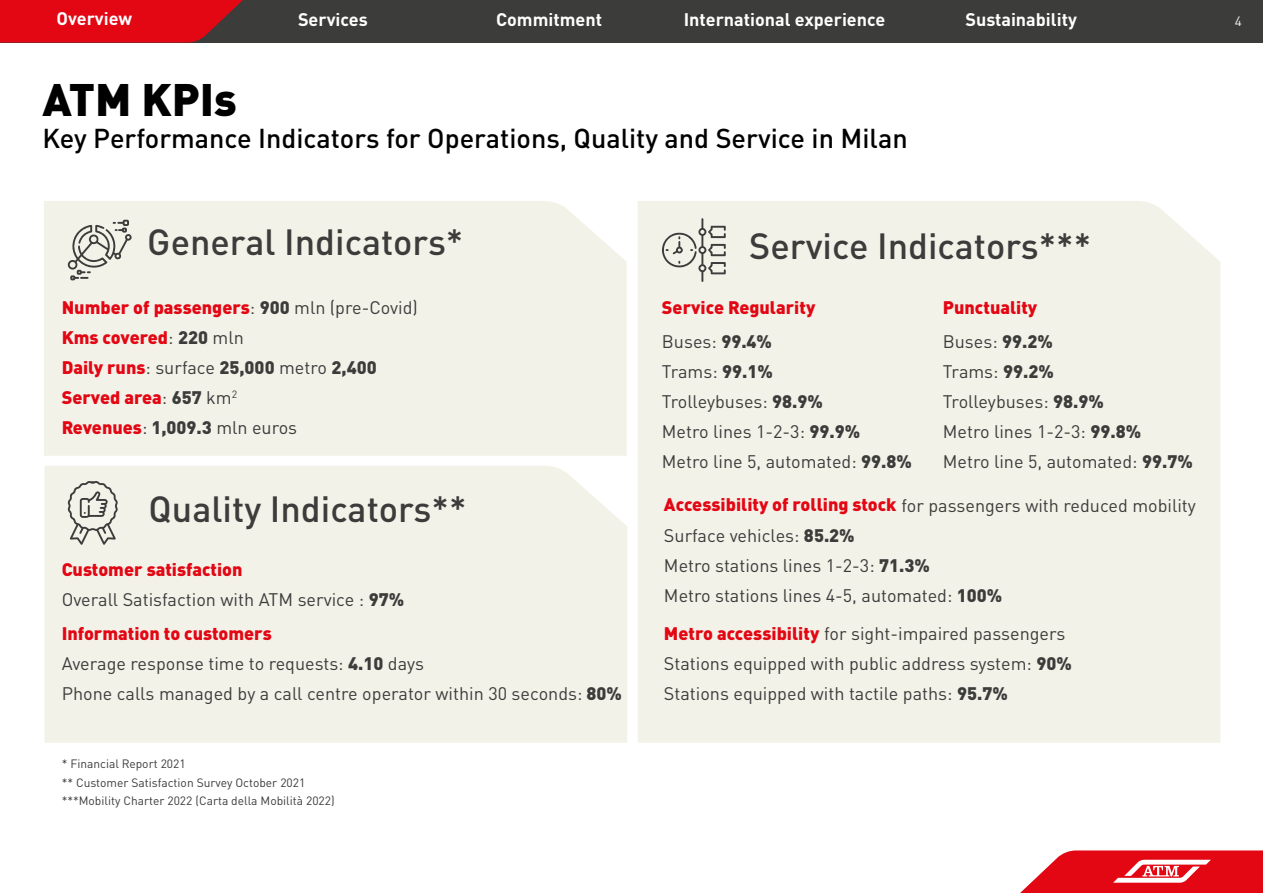
<style>
.page{position:relative;width:1263px;height:893px;background:#fff}
.page>*{position:absolute;margin:0;border:0;box-sizing:border-box;transform-origin:0 0}
.t1{font:900 45px "DIN Pro";color:#000}
.t2{font:500 36px "DIN Pro";color:#3c3c3b}
.t3{font:500 27px "DIN Pro";color:#000}
.t4{font:18px/30.2px "DIN Pro";color:#3c3c3b}
.t5{font:900 18px/30.2px "DIN Pro";color:#e30613}
.t6{font:700 18px "DIN Pro";color:#fff}
.t7{font:13.5px "DIN Pro";color:#f3f2e9}
.t8{font:12px/18.6px "DIN Pro";color:#3c3c3b}
.s1{font-weight:400;color:#3c3c3b}
.s2{color:#3c3c3b}
.s3{font-weight:900;color:#e30613}
.s4{font-weight:900}
</style>
<div class="page">
<svg style="left:1020px;top:850px;width:243px;height:43px"></svg>
<div style="left:0;top:0;width:1263px;height:43px;background:#3c3c3b"></div>
<div style="left:44px;top:466px;width:583px;height:277px;background:#f3f2e9"></div>
<div style="left:638px;top:201px;width:582px;height:542px;background:#f3f2e9"></div>
<div style="left:44px;top:201px;width:583px;height:255px;background:#f3f2e9"></div>
<svg style="left:0;top:0;width:243px;height:43px;background:#d10b17"></svg>
<svg style="left:67px;top:481px;width:51px;height:64px;background:#cacac2"></svg>
<svg style="left:662px;top:218px;width:64px;height:64px;background:#d3d2ca"></svg>
<svg style="left:68px;top:220px;width:64px;height:60px;background:#cccbc4"></svg>
<p class="t6" style="left:57px;top:3px;width:77px">Overview</p>
<p class="t6" style="left:298px;top:4px;width:71px">Services</p>
<p class="t6" style="left:496px;top:4px;width:108px">Commitment</p>
<p class="t6" style="left:684px;top:4px;width:203px">International experience</p>
<p class="t6" style="left:965px;top:4px;width:113px">Sustainability</p>
<h1 class="t1" style="left:43px;top:61px;width:196px">ATM KPIs</h1>
<h3 class="t3" style="left:43px;top:117px;width:867px">Key Performance Indicators for Operations, Quality and Service in Milan</h3>
<h2 class="t2" style="left:147px;top:213px;width:318px">General Indicators*</h2>
<p class="t5" style="left:62px;top:290px;width:358px">Number of passengers<span class="s1">:</span> <span class="s2">900</span> <span class="s1">mln (pre-Covid)<br></span>Kms covered<span class="s1">:</span> <span class="s2">220</span> <span class="s1">mln<br></span>Daily runs<span class="s1">: surface</span> <span class="s2">25,000</span> <span class="s1">metro</span> <span class="s2">2,400<br></span>Served area<span class="s1">:</span> <span class="s2">657</span> <span class="s1">km</span><sup>2<br></sup>Revenues<span class="s1">:</span> <span class="s2">1,009.3</span> <span class="s1">mln euros</span></p>
<h2 class="t2" style="left:149px;top:480px;width:319px">Quality Indicators**</h2>
<p class="t4" style="left:62px;top:552px;width:344px"><span class="s3">Customer satisfaction<br></span>Overall Satisfaction with ATM service : <span class="s4">97%</span></p>
<p class="t4" style="left:62px;top:617px;width:562px"><span class="s3">Information to customers<br></span>Average response time to requests: <span class="s4">4.10</span> days<br>Phone calls managed by a call centre operator within 30 seconds: <span class="s4">80%</span></p>
<p class="t8" style="left:62px;top:753px;width:274px">* Financial Report 2021<br>** Customer Satisfaction Survey October 2021 ***Mobility Charter 2022 (Carta della Mobilità 2022)</p>
<h2 class="t2" style="left:749px;top:216px;width:343px">Service Indicators***</h2>
<p class="t5" style="left:943px;top:288px;width:112px;line-height:34.3px">Punctuality<br><span class="s1">Buses:</span> <span class="s2">99.2%</span></p>
<p class="t4" style="left:943px;top:355px;width:251px">Trams: <span class="s4">99.2%<br></span>Trolleybuses: <span class="s4">98.9%<br></span>Metro lines 1-2-3: <span class="s4">99.8%<br></span>Metro line 5, automated: <span class="s4">99.7%</span></p>
<p class="t4" style="left:664px;top:488px;width:533px"><span class="s3">Accessibility of rolling stock</span> for passengers with reduced mobility Surface vehicles: <span class="s4">85.2%<br></span>Metro stations lines 1-2-3: <span class="s4">71.3%<br></span>Metro stations lines 4-5, automated: <span class="s4">100%</span></p>
<p class="t4" style="left:664px;top:616px;width:409px"><span class="s3">Metro accessibility</span> for sight-impaired passengers<br>Stations equipped with public address system: <span class="s4">90%<br></span>Stations equipped with tactile paths: <span class="s4">95.7%</span></p>
<p class="t5" style="left:662px;top:288px;width:155px;line-height:34.3px">Service Regularity<br><span class="s1">Buses:</span> <span class="s2">99.4%</span></p>
<p class="t4" style="left:662px;top:355px;width:251px">Trams: <span class="s4">99.1%<br></span>Trolleybuses: <span class="s4">98.9%<br></span>Metro lines 1-2-3: <span class="s4">99.9%<br></span>Metro line 5, automated: <span class="s4">99.8%</span></p>
<p class="t7" style="left:1235px;top:10px;width:9px">4</p>
</div>
